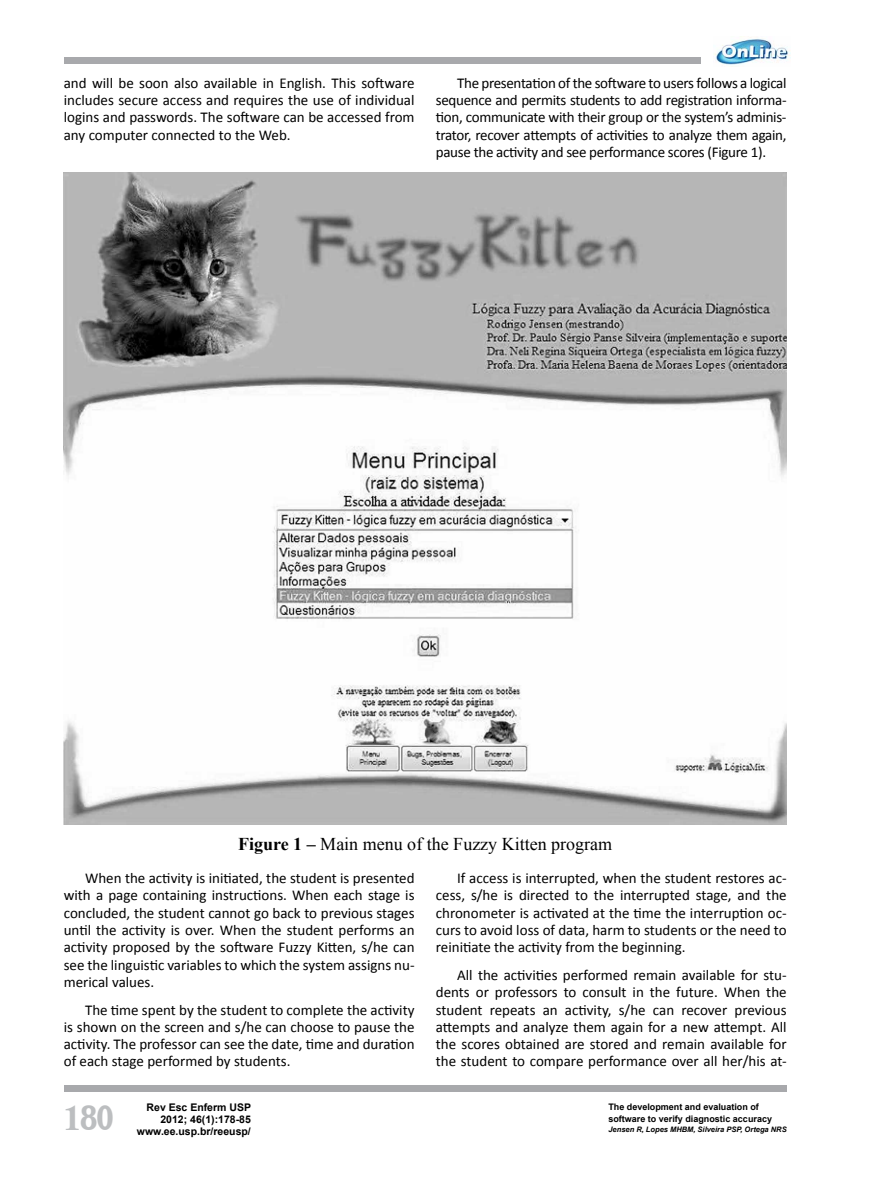
<style>
.page{position:relative;width:893px;height:1191px;background:#fff}
.page>*{position:absolute;margin:0;border:0;box-sizing:border-box;transform-origin:0 0}
.t1{font:700 36px "Benguiat IT Cby BT";color:#bcbec0;scale:.7 1}
.t2{font:18px "Times New Roman";color:#000}
.t3{font:15px/17.2px "Calibri";color:#000;text-align:justify}
.t4{font:700 10.5px/12px "Arial";color:#000;text-align:right}
.t5{font:700 9px/12px "Arial";color:#000}
.t6{font:italic 700 7.5px "Arial";color:#000}
.s1{font-weight:700}
</style>
<div class="page">
<div style="left:64px;top:1084px;width:723px;height:7px;background:#a8a9ac"></div>
<div style="left:64px;top:57px;width:723px;height:7px;background:#a8a9ac"></div>
<div style="left:702px;top:35px;width:85px;height:34px;background:#fff"></div>
<img style="left:714px;top:37px;width:76px;height:28px">
<img style="left:64px;top:172px;width:723px;height:653px">
<p class="t3" style="left:64px;top:73px;width:352px">and will be soon also available in English. This software includes secure access and requires the use of individual logins and passwords. The software can be accessed from any computer connected to the Web.</p>
<p class="t3" style="left:436px;top:73px;width:352px;text-indent:21px">The presentation of the software to users follows a logical sequence and permits students to add registration informa&shy;tion, communicate with their group or the system’s adminis&shy;trator, recover attempts of activities to analyze them again, pause the activity and see performance scores (Figure 1).</p>
<p class="t2" style="left:238px;top:832px;width:376px"><span class="s1">Figure 1 –</span> Main menu of the Fuzzy Kitten program</p>
<p class="t3" style="left:436px;top:869px;width:352px;text-indent:21px">If access is interrupted, when the student restores ac&shy;cess, s/he is directed to the interrupted stage, and the chronometer is activated at the time the interruption oc&shy;curs to avoid loss of data, harm to students or the need to reinitiate the activity from the beginning.</p>
<p class="t3" style="left:436px;top:965px;width:352px;text-indent:21px">All the activities performed remain available for stu&shy;dents or professors to consult in the future. When the student repeats an activity, s/he can recover previous attempts and analyze them again for a new attempt. All the scores obtained are stored and remain available for the student to compare performance over all her/his at-</p>
<p class="t3" style="left:64px;top:869px;width:352px;text-indent:21px">When the activity is initiated, the student is presented with a page containing instructions. When each stage is concluded, the student cannot go back to previous stages until the activity is over. When the student performs an activity proposed by the software Fuzzy Kitten, s/he can see the linguistic variables to which the system assigns nu&shy;merical values.</p>
<p class="t3" style="left:64px;top:1000px;width:352px;text-indent:21px">The time spent by the student to complete the activity is shown on the screen and s/he can choose to pause the activity. The professor can see the date, time and duration of each stage performed by students.</p>
<h1 class="t1" style="left:64px;top:1095px;width:72px">180</h1>
<p class="t4" style="left:137px;top:1101px;width:116px">Rev Esc Enferm USP<br>2012; 46(1):178-85 www.ee.usp.br/reeusp/</p>
<p class="t5" style="left:608px;top:1100px;width:165px">The development and evaluation of software to verify diagnostic accuracy</p>
<p class="t6" style="left:608px;top:1124px;width:180px">Jensen R, Lopes MHBM, Silveira PSP, Ortega NRS</p>
</div>
